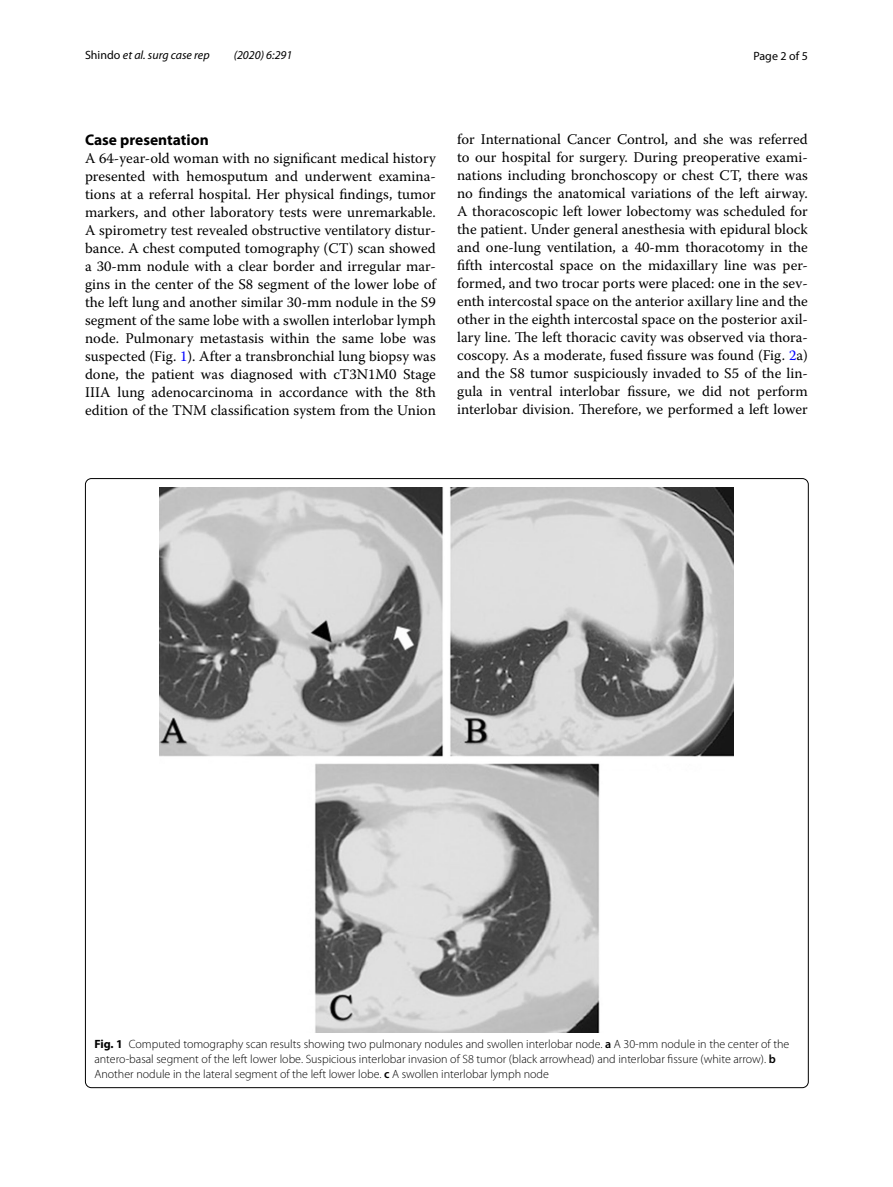
<style>
.page{position:relative;width:893px;height:1187px;background:#fff}
.page>*{position:absolute;margin:0;border:0;box-sizing:border-box;transform-origin:0 0}
.t1{font:700 15.45px "Myriad Pro";color:#000}
.t2{font:14.7px/18px "Warnock Pro";color:#000;text-align:justify}
.t3{font:300 12px/15px "Myriad Pro";color:#000}
.t4{font:italic 12px "Myriad Pro";color:#000}
.t5{font:12px "Myriad Pro";color:#000}
.s1{font-style:normal}
.s2{color:#00f}
.s3{font-weight:700}
.s4{font-weight:600}
</style>
<div class="page">
<img style="left:160px;top:487px;width:574px;height:545px">
<p class="t4" style="left:85px;top:48px;width:126px"><span class="s1">Shindo</span> et al. surg case rep</p>
<p class="t4" style="left:234px;top:48px;width:60px">(2020) 6:291</p>
<p class="t5" style="left:753px;top:48px;width:56px">Page 2 of 5</p>
<p class="t1" style="left:85px;top:129px;width:125px">Case presentation</p>
<p class="t2" style="left:85px;top:148px;width:352px">A 64-year-old woman with no significant medical history presented with hemosputum and underwent examina&shy;tions at a referral hospital. Her physical findings, tumor markers, and other laboratory tests were unremarkable.<br>A spirometry test revealed obstructive ventilatory distur&shy;bance. A chest computed tomography (CT) scan showed a 30-mm nodule with a clear border and irregular mar&shy;gins in the center of the S8 segment of the lower lobe of the left lung and another similar 30-mm nodule in the S9 segment of the same lobe with a swollen interlobar lymph node. Pulmonary metastasis within the same lobe was suspected (Fig. <span class="s2">1</span>). After a transbronchial lung biopsy was done, the patient was diagnosed with cT3N1M0 Stage IIIA lung adenocarcinoma in accordance with the 8th edition of the TNM classification system from the Union</p>
<p class="t2" style="left:457px;top:130px;width:352px">for International Cancer Control, and she was referred to our hospital for surgery. During preoperative exami&shy;nations including bronchoscopy or chest CT, there was no findings the anatomical variations of the left airway.<br>A thoracoscopic left lower lobectomy was scheduled for the patient. Under general anesthesia with epidural block and one-lung ventilation, a 40-mm thoracotomy in the fifth intercostal space on the midaxillary line was per&shy;formed, and two trocar ports were placed: one in the sev&shy;enth intercostal space on the anterior axillary line and the other in the eighth intercostal space on the posterior axil&shy;lary line. The left thoracic cavity was observed via thora&shy;coscopy. As a moderate, fused fissure was found (Fig. <span class="s2">2</span>a) and the S8 tumor suspiciously invaded to S5 of the lin&shy;gula in ventral interlobar fissure, we did not perform interlobar division. Therefore, we performed a left lower</p>
<p class="t3" style="left:94px;top:1036px;width:696px"><span class="s3">Fig. 1</span> Computed tomography scan results showing two pulmonary nodules and swollen interlobar node. <span class="s4">a</span> A 30-mm nodule in the center of the antero-basal segment of the left lower lobe. Suspicious interlobar invasion of S8 tumor (black arrowhead) and interlobar fissure (white arrow). <span class="s4">b<br></span>Another nodule in the lateral segment of the left lower lobe. <span class="s4">c</span> A swollen interlobar lymph node</p>
</div>
